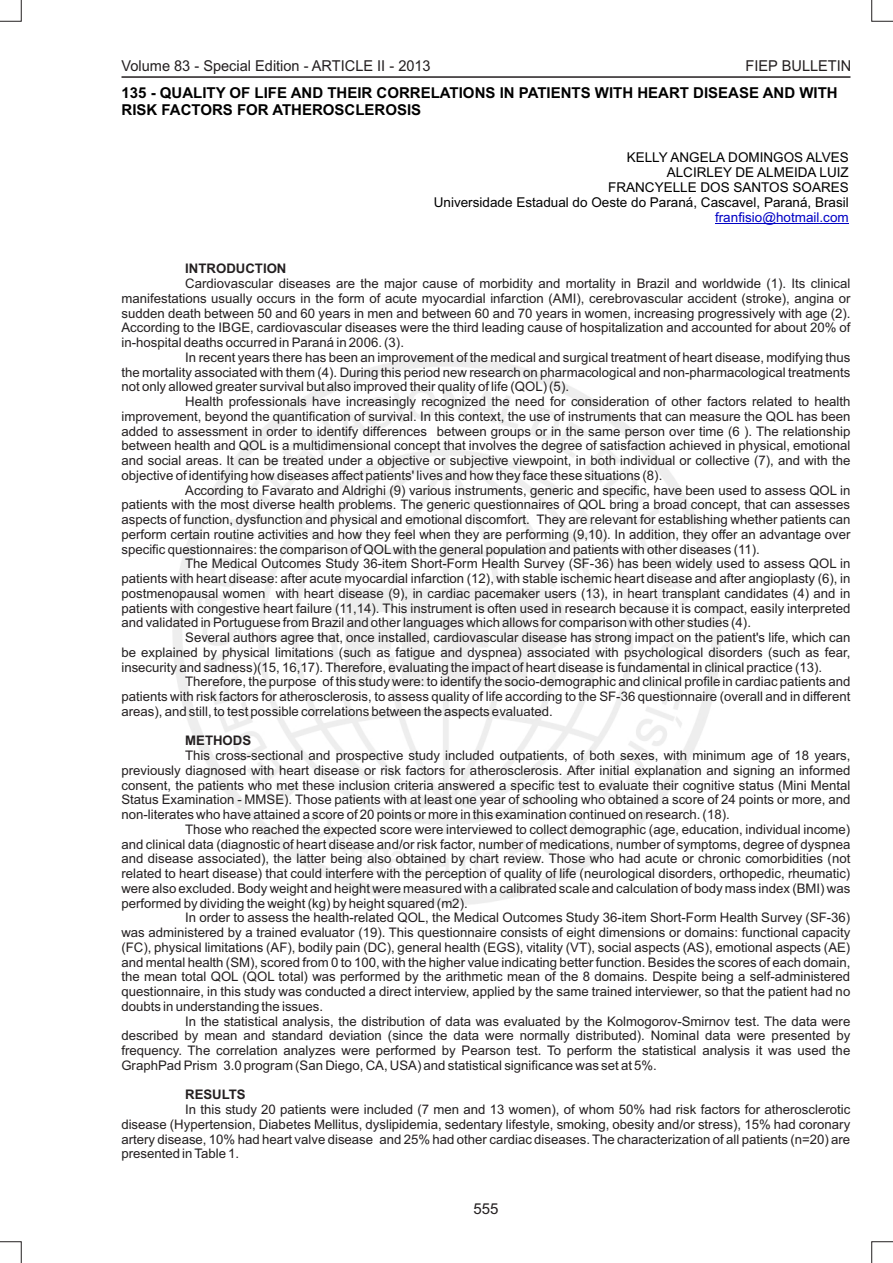
<style>
.page{position:relative;width:893px;height:1263px;background:#fff}
.page>*{position:absolute;margin:0;border:0;box-sizing:border-box;transform-origin:0 0}
.t1{font:700 15px/16.8px "Arial";color:#000}
.t2{font:15px "Arial";color:#231f20}
.t3{font:13.5px/15.1px "Arial";color:#000;text-align:right}
.t4{font:13.5px "Arial";color:#0000c4}
.t5{font:13.2px/14.7px "Arial";color:#231f20;text-align:justify}
.t6{font:700 13.2px "Arial";color:#231f20}
</style>
<div class="page">
<svg style="left:871px;top:0;width:22px;height:22px"></svg>
<svg style="left:0;top:0;width:22px;height:22px"></svg>
<svg style="left:0;top:1241px;width:22px;height:22px"></svg>
<svg style="left:871px;top:1241px;width:22px;height:22px"></svg>
<hr style="left:715px;top:223px;width:134px;height:1px;background:#0000c4">
<hr style="left:121px;top:76px;width:729px;height:2px;background:#231f20">
<p class="t2" style="left:121px;top:60px;width:311px">Volume 83 - Special Edition - ARTICLE II - 2013</p>
<p class="t2" style="left:746px;top:60px;width:107px">FIEP BULLETIN</p>
<p class="t1" style="left:122px;top:86px;width:718px">135 - QUALITY OF LIFE AND THEIR CORRELATIONS IN PATIENTS WITH HEART DISEASE AND WITH<br>RISK FACTORS FOR ATHEROSCLEROSIS</p>
<p class="t3" style="left:434px;top:151px;width:416px">KELLY ANGELA DOMINGOS ALVES<br>ALCIRLEY DE ALMEIDA LUIZ<br>FRANCYELLE DOS SANTOS SOARES<br>Universidade Estadual do Oeste do Paraná, Cascavel, Paraná, Brasil</p>
<p class="t4" style="left:715px;top:212px;width:135px">franfisio@hotmail.com</p>
<p class="t6" style="left:185px;top:264px;width:103px">INTRODUCTION</p>
<p class="t5" style="left:185px;top:277px;width:667px">Cardiovascular diseases are the major cause of morbidity and mortality in Brazil and worldwide (1). Its clinical</p>
<p class="t5" style="left:121px;top:292px;width:730px">manifestations usually occurs in the form of acute myocardial infarction (AMI), cerebrovascular accident (stroke), angina or</p>
<p class="t5" style="left:121px;top:307px;width:730px">sudden death between 50 and 60 years in men and between 60 and 70 years in women, increasing progressively with age (2).</p>
<p class="t5" style="left:121px;top:322px;width:730px">According to the IBGE, cardiovascular diseases were the third leading cause of hospitalization and accounted for about 20% of</p>
<p class="t5" style="left:121px;top:336px;width:284px">in-hospital deaths occurred in Paraná in 2006. (3).</p>
<p class="t5" style="left:185px;top:351px;width:667px">In recent years there has been an improvement of the medical and surgical treatment of heart disease, modifying thus</p>
<p class="t5" style="left:121px;top:366px;width:730px">the mortality associated with them (4). During this period new research on pharmacological and non-pharmacological treatments</p>
<p class="t5" style="left:121px;top:381px;width:449px">not only allowed greater survival but also improved their quality of life (QOL) (5).</p>
<p class="t5" style="left:185px;top:395px;width:667px">Health professionals have increasingly recognized the need for consideration of other factors related to health</p>
<p class="t5" style="left:121px;top:410px;width:730px">improvement, beyond the quantification of survival. In this context, the use of instruments that can measure the QOL has been</p>
<p class="t5" style="left:121px;top:425px;width:730px">added to assessment in order to identify differences between groups or in the same person over time (6 ). The relationship</p>
<p class="t5" style="left:121px;top:440px;width:730px">between health and QOL is a multidimensional concept that involves the degree of satisfaction achieved in physical, emotional</p>
<p class="t5" style="left:121px;top:454px;width:730px">and social areas. It can be treated under a objective or subjective viewpoint, in both individual or collective (7), and with the</p>
<p class="t5" style="left:121px;top:469px;width:542px">objective of identifying how diseases affect patients' lives and how they face these situations (8).</p>
<p class="t5" style="left:185px;top:484px;width:667px">According to Favarato and Aldrighi (9) various instruments, generic and specific, have been used to assess QOL in</p>
<p class="t5" style="left:121px;top:499px;width:730px">patients with the most diverse health problems. The generic questionnaires of QOL bring a broad concept, that can assesses</p>
<p class="t5" style="left:121px;top:513px;width:730px">aspects of function, dysfunction and physical and emotional discomfort. They are relevant for establishing whether patients can</p>
<p class="t5" style="left:121px;top:528px;width:730px">perform certain routine activities and how they feel when they are performing (9,10). In addition, they offer an advantage over</p>
<p class="t5" style="left:121px;top:543px;width:640px">specific questionnaires: the comparison of QOLwith the general population and patients with other diseases (11).</p>
<p class="t5" style="left:185px;top:558px;width:667px">The Medical Outcomes Study 36-item Short-Form Health Survey (SF-36) has been widely used to assess QOL in</p>
<p class="t5" style="left:121px;top:572px;width:730px">patients with heart disease: after acute myocardial infarction (12), with stable ischemic heart disease and after angioplasty (6), in</p>
<p class="t5" style="left:121px;top:587px;width:730px">postmenopausal women with heart disease (9), in cardiac pacemaker users (13), in heart transplant candidates (4) and in</p>
<p class="t5" style="left:121px;top:602px;width:730px">patients with congestive heart failure (11,14). This instrument is often used in research because it is compact, easily interpreted</p>
<p class="t5" style="left:121px;top:617px;width:631px">and validated in Portuguese from Brazil and other languages which allows for comparison with other studies (4).</p>
<p class="t5" style="left:185px;top:631px;width:667px">Several authors agree that, once installed, cardiovascular disease has strong impact on the patient's life, which can</p>
<p class="t5" style="left:121px;top:646px;width:730px">be explained by physical limitations (such as fatigue and dyspnea) associated with psychological disorders (such as fear,</p>
<p class="t5" style="left:121px;top:661px;width:702px">insecurity and sadness)(15, 16,17). Therefore, evaluating the impact of heart disease is fundamental in clinical practice (13).</p>
<p class="t5" style="left:185px;top:676px;width:667px">Therefore, the purpose of this study were: to identify the socio-demographic and clinical profile in cardiac patients and</p>
<p class="t5" style="left:121px;top:690px;width:730px">patients with risk factors for atherosclerosis, to assess quality of life according to the SF-36 questionnaire (overall and in different</p>
<p class="t5" style="left:121px;top:705px;width:433px">areas), and still, to test possible correlations between the aspects evaluated.</p>
<p class="t6" style="left:185px;top:736px;width:67px">METHODS</p>
<p class="t5" style="left:185px;top:749px;width:667px">This cross-sectional and prospective study included outpatients, of both sexes, with minimum age of 18 years,</p>
<p class="t5" style="left:121px;top:764px;width:730px">previously diagnosed with heart disease or risk factors for atherosclerosis. After initial explanation and signing an informed</p>
<p class="t5" style="left:121px;top:779px;width:730px">consent, the patients who met these inclusion criteria answered a specific test to evaluate their cognitive status (Mini Mental</p>
<p class="t5" style="left:121px;top:793px;width:730px">Status Examination - MMSE). Those patients with at least one year of schooling who obtained a score of 24 points or more, and</p>
<p class="t5" style="left:121px;top:808px;width:610px">non-literates who have attained a score of 20 points or more in this examination continued on research. (18).</p>
<p class="t5" style="left:185px;top:823px;width:667px">Those who reached the expected score were interviewed to collect demographic (age, education, individual income)</p>
<p class="t5" style="left:121px;top:838px;width:730px">and clinical data (diagnostic of heart disease and/or risk factor, number of medications, number of symptoms, degree of dyspnea</p>
<p class="t5" style="left:121px;top:852px;width:730px">and disease associated), the latter being also obtained by chart review. Those who had acute or chronic comorbidities (not</p>
<p class="t5" style="left:121px;top:867px;width:730px">related to heart disease) that could interfere with the perception of quality of life (neurological disorders, orthopedic, rheumatic)</p>
<p class="t5" style="left:121px;top:882px;width:730px">were also excluded. Body weight and height were measured with a calibrated scale and calculation of body mass index (BMI) was</p>
<p class="t5" style="left:121px;top:897px;width:348px">performed by dividing the weight (kg) by height squared (m2).</p>
<p class="t5" style="left:185px;top:911px;width:667px">In order to assess the health-related QOL, the Medical Outcomes Study 36-item Short-Form Health Survey (SF-36)</p>
<p class="t5" style="left:121px;top:926px;width:730px">was administered by a trained evaluator (19). This questionnaire consists of eight dimensions or domains: functional capacity</p>
<p class="t5" style="left:121px;top:941px;width:730px">(FC), physical limitations (AF), bodily pain (DC), general health (EGS), vitality (VT), social aspects (AS), emotional aspects (AE)</p>
<p class="t5" style="left:121px;top:956px;width:730px">and mental health (SM), scored from 0 to 100, with the higher value indicating better function. Besides the scores of each domain,</p>
<p class="t5" style="left:121px;top:970px;width:730px">the mean total QOL (QOL total) was performed by the arithmetic mean of the 8 domains. Despite being a self-administered</p>
<p class="t5" style="left:121px;top:985px;width:730px">questionnaire, in this study was conducted a direct interview, applied by the same trained interviewer, so that the patient had no</p>
<p class="t5" style="left:121px;top:1000px;width:203px">doubts in understanding the issues.</p>
<p class="t5" style="left:185px;top:1015px;width:667px">In the statistical analysis, the distribution of data was evaluated by the Kolmogorov-Smirnov test. The data were</p>
<p class="t5" style="left:121px;top:1029px;width:730px">described by mean and standard deviation (since the data were normally distributed). Nominal data were presented by</p>
<p class="t5" style="left:121px;top:1044px;width:730px">frequency. The correlation analyzes were performed by Pearson test. To perform the statistical analysis it was used the</p>
<p class="t5" style="left:121px;top:1059px;width:537px">GraphPad Prism 3.0 program (San Diego, CA, USA) and statistical significance was set at 5%.</p>
<p class="t6" style="left:185px;top:1090px;width:62px">RESULTS</p>
<p class="t5" style="left:121px;top:1103px;width:730px;text-indent:64px">In this study 20 patients were included (7 men and 13 women), of whom 50% had risk factors for atherosclerotic disease (Hypertension, Diabetes Mellitus, dyslipidemia, sedentary lifestyle, smoking, obesity and/or stress), 15% had coronary artery disease, 10% had heart valve disease and 25% had other cardiac diseases. The characterization of all patients (n=20) are presented in Table 1.</p>
<p class="t2" style="left:473px;top:1203px;width:27px">555</p>
</div>
